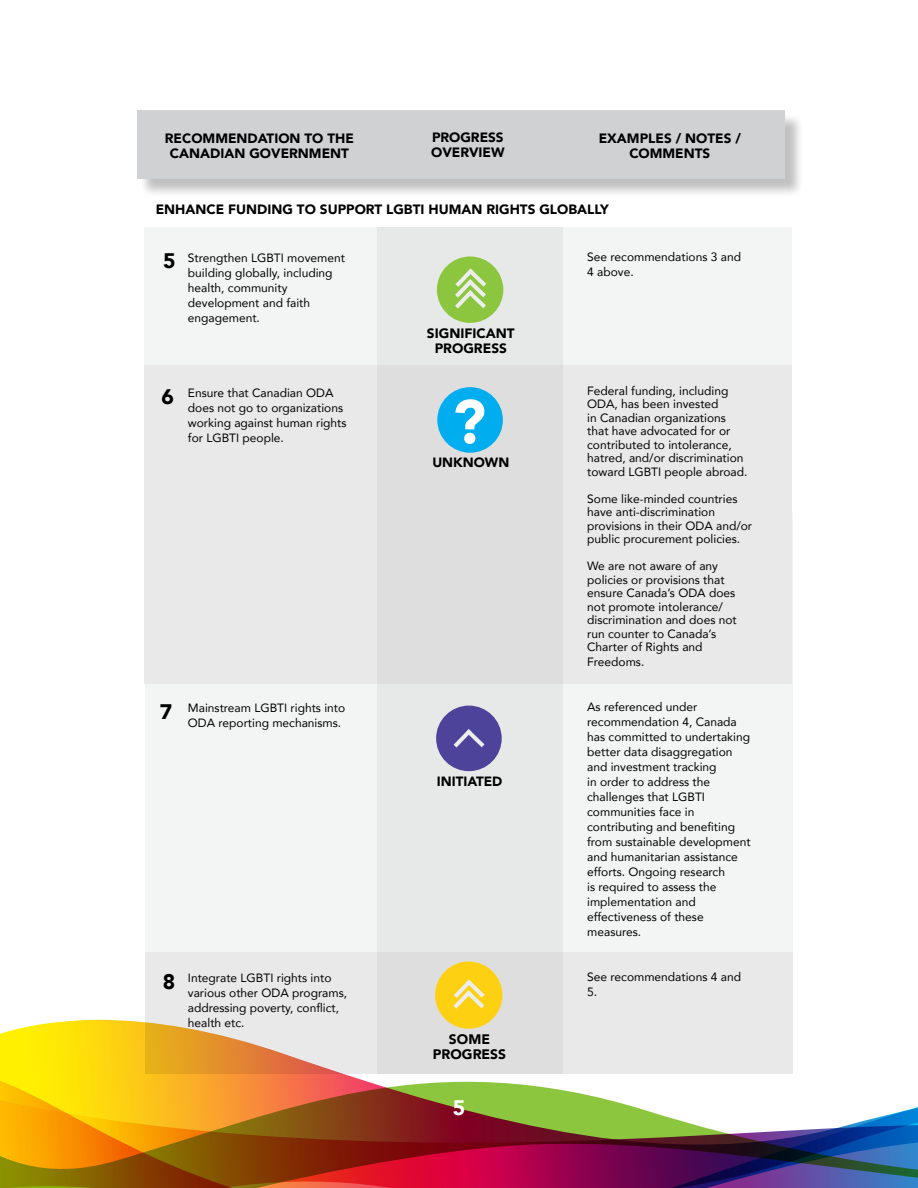
<style>
.page{position:relative;width:918px;height:1188px;background:#fff}
.page>*{position:absolute;margin:0;border:0;box-sizing:border-box;transform-origin:0 0}
.t1{font:900 61.2px "Avenir";color:#fff}
.t2{font:900 21px "Avenir";color:#000}
.t3{font:900 21px "Avenir";color:#fff}
.t4{font:900 13.8px/15.3px "Avenir";color:#000;text-align:center}
.t5{font:900 13.65px/15.1px "Avenir";color:#000;text-align:center}
.t6{font:900 13.5px/15px "Avenir";color:#000;text-align:center}
.t7{font:900 13.35px "Avenir";color:#000}
.t8{font:12px/15px "Avenir";color:#000}
</style>
<div class="page">
<div style="left:146px;top:783px;width:648px;height:291px;background:#e9e9ea"></div>
<div style="left:146px;top:513px;width:648px;height:438px;background:#f3f4f4"></div>
<div style="left:144px;top:364px;width:648px;height:320px;background:#e9e9ea"></div>
<div style="left:139px;top:112px;width:665px;height:86px;background:#000;opacity:.25"></div>
<div style="left:137px;top:111px;width:648px;height:68px;background:#cfd1d2"></div>
<div style="left:144px;top:227px;width:648px;height:137px;background:#f3f4f4"></div>
<div style="left:377px;top:227px;width:186px;height:847px;background:#e7e8e8"></div>
<svg style="left:0;top:1020px;width:918px;height:168px"></svg>
<div style="left:437px;top:387px;width:66px;height:66px;background:#00aeef;border-radius:50%"></div>
<div style="left:437px;top:256px;width:66px;height:67px;background:#8cc63f;border-radius:50%"></div>
<svg style="left:455px;top:268px;width:32px;height:41px"></svg>
<div style="left:435px;top:962px;width:67px;height:67px;background:#fdd012;border-radius:50%"></div>
<svg style="left:453px;top:979px;width:32px;height:30px"></svg>
<div style="left:436px;top:706px;width:66px;height:65px;background:#4e439b;border-radius:50%"></div>
<svg style="left:453px;top:729px;width:32px;height:19px"></svg>
<p class="t6" style="left:165px;top:131px;width:191px">RECOMMENDATION TO THE<br>CANADIAN GOVERNMENT</p>
<p class="t6" style="left:431px;top:129px;width:75px;text-align:left">PROGRESS<br>OVERVIEW</p>
<p class="t6" style="left:599px;top:131px;width:144px">EXAMPLES / NOTES /<br>COMMENTS</p>
<p class="t6" style="left:156px;top:201px;width:455px">ENHANCE FUNDING TO SUPPORT LGBTI HUMAN RIGHTS GLOBALLY</p>
<p class="t8" style="left:188px;top:250px;width:159px">Strengthen LGBTI movement building globally, including health, community development and faith engagement.</p>
<h2 class="t2" style="left:163px;top:242px;width:14px">5</h2>
<p class="t8" style="left:587px;top:249px;width:155px">See recommendations 3 and<br>4 above.</p>
<p class="t5" style="left:427px;top:325px;width:89px">SIGNIFICANT<br>PROGRESS</p>
<h2 class="t2" style="left:161px;top:379px;width:14px">6</h2>
<p class="t8" style="left:188px;top:385px;width:160px">Ensure that Canadian ODA does not go to organizations working against human rights for LGBTI people.</p>
<h2 class="t2" style="left:160px;top:694px;width:14px">7</h2>
<p class="t8" style="left:188px;top:700px;width:159px">Mainstream LGBTI rights into<br>ODA reporting mechanisms.</p>
<h2 class="t2" style="left:163px;top:964px;width:14px">8</h2>
<p class="t8" style="left:188px;top:970px;width:161px">Integrate LGBTI rights into various other ODA programs, addressing poverty, conflict, health etc.</p>
<h1 class="t1" style="left:452px;top:370px;width:36px">?</h1>
<p class="t7" style="left:432px;top:451px;width:78px">UNKNOWN</p>
<p class="t7" style="left:437px;top:770px;width:67px">INITIATED</p>
<p class="t8" style="left:587px;top:383px;width:162px;line-height:13.5px">Federal funding, including<br>ODA, has been invested<br>in Canadian organizations that have advocated for or contributed to intolerance, hatred, and/or discrimination toward LGBTI people abroad.</p>
<p class="t8" style="left:587px;top:491px;width:166px;line-height:13.5px">Some like-minded countries have anti-discrimination provisions in their ODA and/or public procurement policies.</p>
<p class="t8" style="left:587px;top:559px;width:151px;line-height:13.5px">We are not aware of any policies or provisions that ensure Canada’s ODA does not promote intolerance/ discrimination and does not run counter to Canada’s<br>Charter of Rights and</p>
<p class="t8" style="left:587px;top:654px;width:59px">Freedoms.</p>
<p class="t8" style="left:587px;top:699px;width:165px">As referenced under recommendation 4, Canada has committed to undertaking better data disaggregation and investment tracking<br>in order to address the challenges that LGBTI communities face in contributing and benefiting from sustainable development and humanitarian assistance efforts. Ongoing research<br>is required to assess the implementation and effectiveness of these measures.</p>
<p class="t8" style="left:587px;top:969px;width:155px">See recommendations 4 and<br>5.</p>
<p class="t4" style="left:433px;top:1031px;width:75px">SOME<br>PROGRESS</p>
<h2 class="t3" style="left:453px;top:1089px;width:14px">5</h2>
<h2 class="t3" style="left:453px;top:1096px;width:14px">5</h2>
</div>
